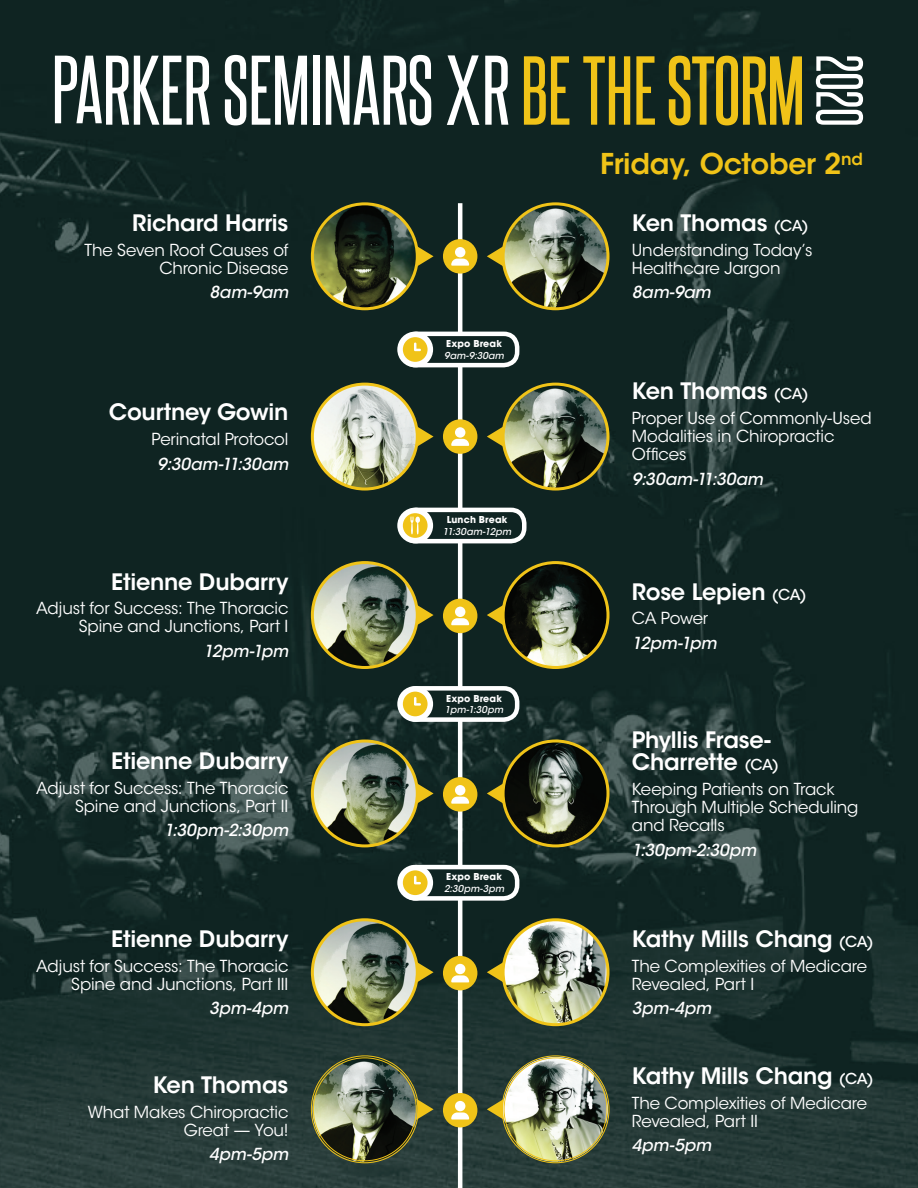
<style>
.page{position:relative;width:918px;height:1188px;background:#fff}
.page>*{position:absolute;margin:0;border:0;box-sizing:border-box;transform-origin:0 0}
.t1{font:600 28.5px "ITC Avant Garde Std";letter-spacing:-.01em;color:#f0c318}
.t2{font:600 22.5px/22.5px "ITC Avant Garde Std";letter-spacing:-.01em;color:#fff}
.t3{font:16.5px/18px "ITC Avant Garde Std";letter-spacing:-.01em;color:#fff}
.t4{font:italic 500 16.5px "ITC Avant Garde Std";color:#fff}
.t5{font:italic 500 9.45px "ITC Avant Garde Std";letter-spacing:.015em;color:#fff}
.t6{font:700 9.45px "ITC Avant Garde Std";letter-spacing:.015em;color:#fff}
.s1{font-weight:500;font-size:15px}
</style>
<div class="page">
<img style="left:0;top:0;width:918px;height:1188px">
<hr style="left:458px;top:203px;width:4px;height:985px;background:#fff">
<svg style="left:487px;top:235px;width:20px;height:42px"></svg>
<svg style="left:413px;top:235px;width:21px;height:42px"></svg>
<svg style="left:487px;top:416px;width:20px;height:42px"></svg>
<svg style="left:413px;top:416px;width:21px;height:42px"></svg>
<svg style="left:487px;top:594px;width:17px;height:42px"></svg>
<svg style="left:416px;top:594px;width:18px;height:42px"></svg>
<svg style="left:487px;top:772px;width:17px;height:43px"></svg>
<svg style="left:417px;top:772px;width:17px;height:43px"></svg>
<svg style="left:487px;top:951px;width:17px;height:42px"></svg>
<svg style="left:417px;top:951px;width:17px;height:42px"></svg>
<svg style="left:487px;top:1088px;width:20px;height:42px"></svg>
<svg style="left:413px;top:1088px;width:21px;height:42px"></svg>
<img style="left:503px;top:204px;width:105px;height:105px;border-radius:52px">
<div style="left:502px;top:202px;width:108px;height:108px;border:3px solid #f0c318;border-radius:50%"></div>
<img style="left:312px;top:204px;width:105px;height:105px;border-radius:52px">
<div style="left:311px;top:202px;width:108px;height:108px;border:3px solid #f0c318;border-radius:50%"></div>
<img style="left:503px;top:384px;width:105px;height:105px;border-radius:52px">
<div style="left:502px;top:383px;width:108px;height:108px;border:3px solid #f0c318;border-radius:50%"></div>
<img style="left:312px;top:384px;width:105px;height:105px;border-radius:52px">
<div style="left:311px;top:383px;width:108px;height:108px;border:3px solid #f0c318;border-radius:50%"></div>
<img style="left:504px;top:563px;width:104px;height:104px">
<div style="left:502px;top:561px;width:108px;height:108px;border:3px solid #f0c318;border-radius:50%"></div>
<img style="left:312px;top:563px;width:104px;height:104px">
<div style="left:311px;top:561px;width:108px;height:108px;border:3px solid #f0c318;border-radius:50%"></div>
<img style="left:504px;top:742px;width:104px;height:103px">
<div style="left:502px;top:740px;width:108px;height:107px;border:3px solid #f0c318;border-radius:50%"></div>
<img style="left:313px;top:742px;width:104px;height:103px">
<div style="left:311px;top:740px;width:108px;height:107px;border:3px solid #f0c318;border-radius:50%"></div>
<img style="left:504px;top:920px;width:104px;height:104px">
<div style="left:502px;top:918px;width:108px;height:108px;border:3px solid #f0c318;border-radius:50%"></div>
<img style="left:313px;top:920px;width:104px;height:104px">
<div style="left:311px;top:918px;width:108px;height:108px;border:3px solid #f0c318;border-radius:50%"></div>
<img style="left:503px;top:1057px;width:105px;height:105px;border-radius:52px">
<img style="left:312px;top:1057px;width:105px;height:105px;border-radius:52px">
<div style="left:443px;top:239px;width:34px;height:35px;background:#f0c318;border-radius:50%"></div>
<svg style="left:451px;top:259px;width:18px;height:7px"></svg>
<div style="left:455px;top:247px;width:10px;height:10px;background:#fff;border-radius:50%"></div>
<div style="left:443px;top:419px;width:34px;height:35px;background:#f0c318;border-radius:50%"></div>
<svg style="left:451px;top:439px;width:18px;height:7px"></svg>
<div style="left:455px;top:427px;width:10px;height:11px;background:#fff;border-radius:50%"></div>
<div style="left:443px;top:599px;width:34px;height:34px;background:#f0c318;border-radius:50%"></div>
<svg style="left:451px;top:618px;width:18px;height:7px"></svg>
<div style="left:455px;top:607px;width:10px;height:10px;background:#fff;border-radius:50%"></div>
<div style="left:443px;top:777px;width:34px;height:35px;background:#f0c318;border-radius:50%"></div>
<svg style="left:451px;top:797px;width:18px;height:7px"></svg>
<div style="left:455px;top:785px;width:10px;height:10px;background:#fff;border-radius:50%"></div>
<div style="left:443px;top:956px;width:34px;height:34px;background:#f0c318;border-radius:50%"></div>
<svg style="left:451px;top:975px;width:18px;height:7px"></svg>
<div style="left:455px;top:964px;width:10px;height:10px;background:#fff;border-radius:50%"></div>
<div style="left:443px;top:1093px;width:34px;height:34px;background:#f0c318;border-radius:50%"></div>
<svg style="left:451px;top:1112px;width:18px;height:8px"></svg>
<div style="left:455px;top:1101px;width:10px;height:10px;background:#fff;border-radius:50%"></div>
<div style="left:403px;top:334px;width:114px;height:31px;background:#0f2422;border-radius:14px"></div>
<div style="left:401px;top:332px;width:118px;height:35px;border:4px solid #fff;border-radius:14px"></div>
<div style="left:397px;top:332px;width:36px;height:35px;background:#fff;border-radius:50%"></div>
<div style="left:403px;top:337px;width:25px;height:25px;background:#f0c318;border-radius:50%"></div>
<svg style="left:414px;top:343px;width:7px;height:8px"></svg>
<div style="left:403px;top:510px;width:121px;height:31px;background:#0f2422;border-radius:13px"></div>
<div style="left:401px;top:508px;width:125px;height:35px;border:4px solid #fff;border-radius:13px"></div>
<div style="left:397px;top:508px;width:36px;height:35px;background:#fff;border-radius:50%"></div>
<div style="left:403px;top:513px;width:25px;height:25px;background:#f0c318;border-radius:50%"></div>
<svg style="left:410px;top:517px;width:10px;height:17px"></svg>
<svg style="left:55px;top:56px;width:155px;height:69px"></svg>
<svg style="left:225px;top:55px;width:21px;height:70px"></svg>
<svg style="left:252px;top:56px;width:55px;height:69px"></svg>
<div style="left:313px;top:56px;width:7px;height:69px;background:#fff"></div>
<svg style="left:485px;top:56px;width:23px;height:69px"></svg>
<svg style="left:326px;top:55px;width:105px;height:70px"></svg>
<svg style="left:447px;top:55px;width:32px;height:70px"></svg>
<svg style="left:524px;top:56px;width:45px;height:69px;background:#83761c"></svg>
<svg style="left:583px;top:56px;width:47px;height:69px;background:#71691d"></svg>
<svg style="left:636px;top:56px;width:19px;height:69px"></svg>
<svg style="left:669px;top:56px;width:133px;height:69px;background:#8a7b1c"></svg>
<svg style="left:816px;top:56px;width:47px;height:69px"></svg>
<div style="left:403px;top:688px;width:114px;height:32px;background:#0f2422;border-radius:14px"></div>
<div style="left:401px;top:686px;width:118px;height:36px;border:4px solid #fff;border-radius:14px"></div>
<svg style="left:397px;top:686px;width:36px;height:36px"></svg>
<div style="left:403px;top:692px;width:25px;height:24px;background:#f0c318;border-radius:50%"></div>
<svg style="left:414px;top:697px;width:7px;height:9px"></svg>
<div style="left:403px;top:867px;width:114px;height:31px;background:#0f2422;border-radius:14px"></div>
<div style="left:401px;top:865px;width:118px;height:36px;border:4px solid #fff;border-radius:14px"></div>
<div style="left:397px;top:865px;width:36px;height:36px;background:#fff;border-radius:50%"></div>
<div style="left:403px;top:870px;width:25px;height:25px;background:#f0c318;border-radius:50%"></div>
<svg style="left:414px;top:876px;width:7px;height:8px"></svg>
<h2 class="t2" style="left:132px;top:211px;width:158px">Richard Harris</h2>
<p class="t3" style="left:85px;top:241px;width:205px;text-align:right">The Seven Root Causes of<br>Chronic Disease</p>
<p class="t4" style="left:210px;top:282px;width:80px">8am-9am</p>
<h2 class="t2" style="left:109px;top:401px;width:181px">Courtney Gowin</h2>
<p class="t3" style="left:151px;top:430px;width:138px">Perinatal Protocol</p>
<p class="t4" style="left:157px;top:453px;width:133px">9:30am-11:30am</p>
<h2 class="t2" style="left:111px;top:570px;width:179px">Etienne Dubarry</h2>
<p class="t3" style="left:36px;top:600px;width:254px;text-align:right">Adjust for Success: The Thoracic<br>Spine and Junctions, Part I</p>
<p class="t4" style="left:204px;top:641px;width:86px">12pm-1pm</p>
<h2 class="t2" style="left:111px;top:749px;width:179px">Etienne Dubarry</h2>
<p class="t3" style="left:36px;top:779px;width:254px;text-align:right">Adjust for Success: The Thoracic<br>Spine and Junctions, Part II</p>
<p class="t4" style="left:164px;top:820px;width:126px">1:30pm-2:30pm</p>
<h2 class="t2" style="left:111px;top:927px;width:179px">Etienne Dubarry</h2>
<p class="t3" style="left:36px;top:957px;width:254px;text-align:right">Adjust for Success: The Thoracic<br>Spine and Junctions, Part III</p>
<p class="t4" style="left:209px;top:998px;width:81px">3pm-4pm</p>
<h2 class="t2" style="left:153px;top:1073px;width:137px">Ken Thomas</h2>
<p class="t3" style="left:88px;top:1103px;width:202px;text-align:right">What Makes Chiropractic<br>Great — You!</p>
<p class="t4" style="left:209px;top:1144px;width:81px">4pm-5pm</p>
<p class="t6" style="left:446px;top:337px;width:57px">Expo Break</p>
<p class="t5" style="left:444px;top:350px;width:61px">9am-9:30am</p>
<p class="t6" style="left:447px;top:514px;width:62px">Lunch Break</p>
<p class="t5" style="left:443px;top:526px;width:70px">11:30am-12pm</p>
<p class="t6" style="left:446px;top:692px;width:57px">Expo Break</p>
<p class="t5" style="left:445px;top:704px;width:60px">1pm-1:30pm</p>
<p class="t6" style="left:446px;top:871px;width:57px">Expo Break</p>
<p class="t5" style="left:444px;top:883px;width:62px">2:30pm-3pm</p>
<h1 class="t1" style="left:600px;top:146px;width:264px">Friday, October 2<sup>nd</sup></h1>
<h2 class="t2" style="left:632px;top:211px;width:178px">Ken Thomas <span class="s1">(CA)</span></h2>
<p class="t3" style="left:632px;top:241px;width:182px">Understanding Today’s<br>Healthcare Jargon</p>
<p class="t4" style="left:632px;top:282px;width:80px">8am-9am</p>
<h2 class="t2" style="left:632px;top:380px;width:178px">Ken Thomas <span class="s1">(CA)</span></h2>
<p class="t3" style="left:632px;top:409px;width:241px">Proper Use of Commonly-Used<br>Modalities in Chiropractic<br>Offices</p>
<p class="t4" style="left:632px;top:469px;width:133px">9:30am-11:30am</p>
<h2 class="t2" style="left:632px;top:580px;width:176px">Rose Lepien <span class="s1">(CA)</span></h2>
<p class="t3" style="left:632px;top:610px;width:78px">CA Power</p>
<p class="t4" style="left:632px;top:633px;width:86px">12pm-1pm</p>
<h2 class="t2" style="left:632px;top:728px;width:149px">Phyllis Frase-<br>Charrette <span class="s1">(CA)</span></h2>
<p class="t3" style="left:632px;top:780px;width:228px">Keeping Patients on Track<br>Through Multiple Scheduling and Recalls</p>
<p class="t4" style="left:632px;top:840px;width:126px">1:30pm-2:30pm</p>
<h2 class="t2" style="left:632px;top:927px;width:243px">Kathy Mills Chang <span class="s1">(CA)</span></h2>
<p class="t3" style="left:632px;top:957px;width:237px">The Complexities of Medicare<br>Revealed, Part I</p>
<p class="t4" style="left:632px;top:998px;width:81px">3pm-4pm</p>
<h2 class="t2" style="left:632px;top:1064px;width:243px">Kathy Mills Chang <span class="s1">(CA)</span></h2>
<p class="t3" style="left:632px;top:1094px;width:237px">The Complexities of Medicare<br>Revealed, Part II</p>
<p class="t4" style="left:632px;top:1135px;width:81px">4pm-5pm</p>
</div>
